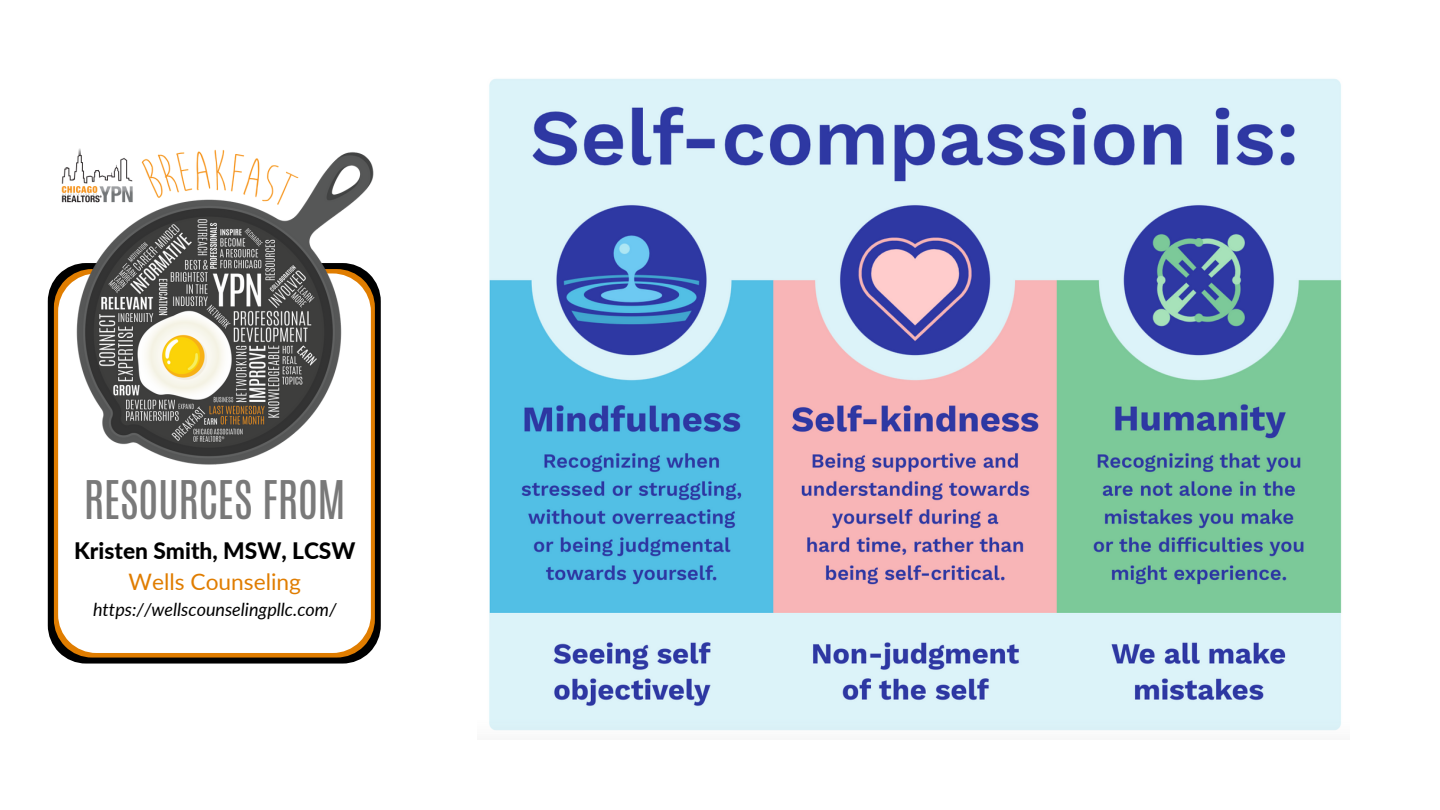
<style>
.page{position:relative;width:1440px;height:810px;background:#fff}
.page>*{position:absolute;margin:0;border:0;box-sizing:border-box;transform-origin:0 0}
.t1{font:44.5px "Antonio";letter-spacing:-.015em;color:#797979}
.t2{font:800 22.7px "Lato";color:#000}
.t3{font:22.7px "Lato";color:#e07d00}
.t4{font:italic 18px "Lato";color:#000}
</style>
<div class="page">
<img style="left:489px;top:79px;width:853px;height:652px">
<svg style="left:48px;top:280px;width:333px;height:384px;background:#222221"></svg>
<svg style="left:54px;top:275px;width:321px;height:383px;background:#c27008"></svg>
<svg style="left:58px;top:465px;width:313px;height:188px"></svg>
<img style="left:58px;top:148px;width:319px;height:317px">
<h1 class="t1" style="left:84px;top:468px;width:263px">RESOURCES FROM</h1>
<p class="t2" style="left:74px;top:536px;width:283px">Kristen Smith, MSW, LCSW</p>
<p class="t3" style="left:129px;top:568px;width:174px">Wells Counseling</p>
<p class="t4" style="left:93px;top:598px;width:245px">https://wellscounselingpllc.com/</p>
</div>
